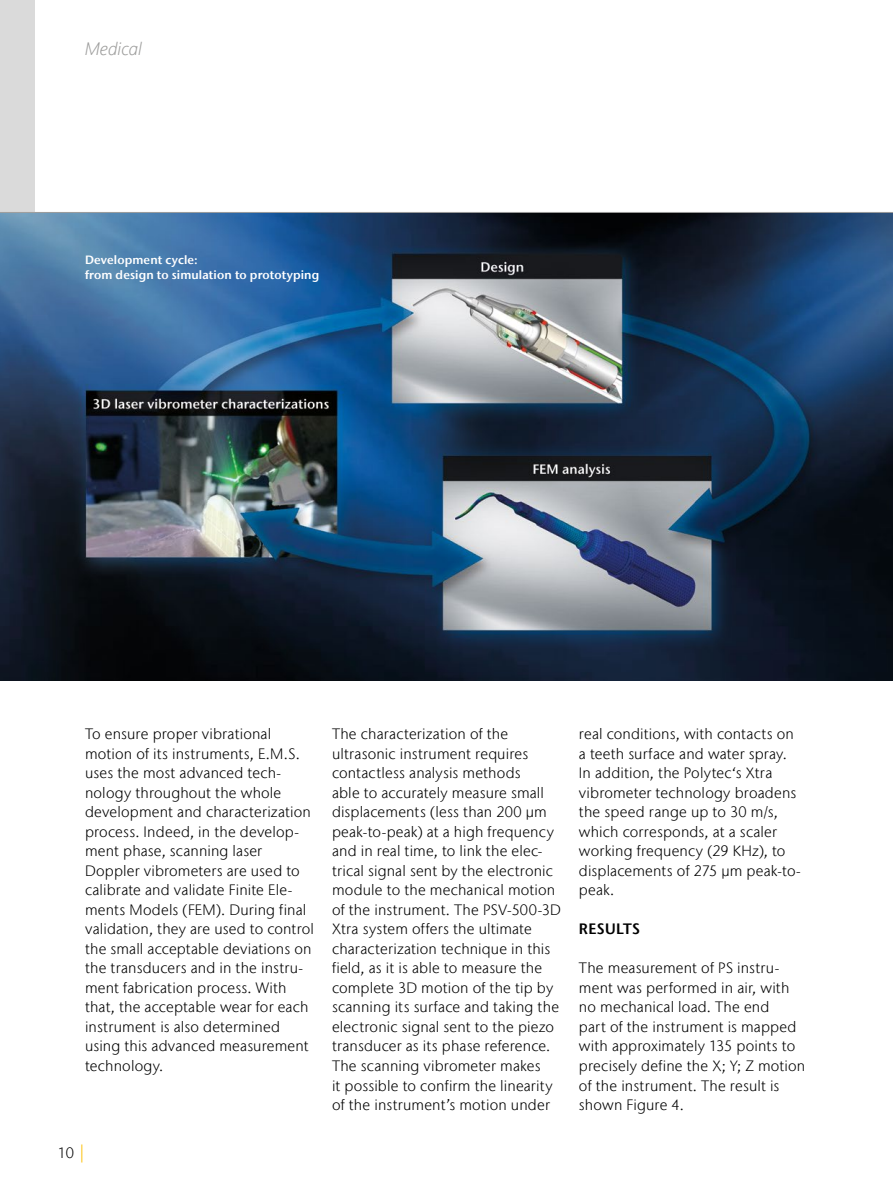
<style>
.page{position:relative;width:893px;height:1191px;background:#fff}
.page>*{position:absolute;margin:0;border:0;box-sizing:border-box;transform-origin:0 0}
.t1{font:italic 300 18px "Stone Sans IIITC Com";color:#9d9d9c}
.t2{font:300 15px/19.5px "Stone Sans IIITC Com";letter-spacing:.01em;color:#000}
.t3{font:600 15px "Stone Sans IIITC Com";letter-spacing:.025em;color:#000}
.t4{font:600 12px/15px "Stone Sans IIITC Com";letter-spacing:.01em;color:#fff}
.s1{font-size:18px;color:#fcbf00}
</style>
<div class="page">
<img style="left:0;top:213px;width:893px;height:468px">
<div style="left:0;top:0;width:34px;height:213px;background:#dadada"></div>
<hr style="left:0;top:212px;width:893px;height:1px;background:#9d9d9c">
<p class="t1" style="left:85px;top:38px;width:58px">Medical</p>
<p class="t4" style="left:85px;top:252px;width:236px">Development cycle:<br>from design to simulation to prototyping</p>
<p class="t2" style="left:85px;top:724px;width:230px">To ensure proper vibrational motion of its instruments, E.M.S. uses the most advanced tech&shy;nology throughout the whole development and characterization process. Indeed, in the develop&shy;ment phase, scanning laser<br>Doppler vibrometers are used to calibrate and validate Finite Ele&shy;ments Models (FEM). During final validation, they are used to control the small acceptable deviations on the transducers and in the instru&shy;ment fabrication process. With that, the acceptable wear for each instrument is also determined using this advanced measurement technology.</p>
<p class="t2" style="left:332px;top:724px;width:230px">The characterization of the ultrasonic instrument requires contactless analysis methods<br>able to accurately measure small displacements (less than 200 µm peak-to-peak) at a high frequency and in real time, to link the elec&shy;trical signal sent by the electronic module to the mechanical motion of the instrument. The PSV-500-3D Xtra system offers the ultimate characterization technique in this field, as it is able to measure the complete 3D motion of the tip by scanning its surface and taking the electronic signal sent to the piezo transducer as its phase reference.<br>The scanning vibrometer makes<br>it possible to confirm the linearity of the instrument’s motion under</p>
<p class="t2" style="left:579px;top:724px;width:223px">real conditions, with contacts on a teeth surface and water spray.<br>In addition, the Polytec‘s Xtra vibrometer technology broadens the speed range up to 30 m/s, which corresponds, at a scaler working frequency (29 KHz), to displacements of 275 µm peak-to&shy;peak.</p>
<p class="t3" style="left:579px;top:919px;width:63px">RESULTS</p>
<p class="t2" style="left:579px;top:958px;width:228px">The measurement of PS instru&shy;ment was performed in air, with no mechanical load. The end<br>part of the instrument is mapped with approximately 135 points to precisely define the X; Y; Z motion of the instrument. The result is shown Figure 4.</p>
<p class="t2" style="left:58px;top:1143px;width:29px">10 <span class="s1">|</span></p>
</div>
